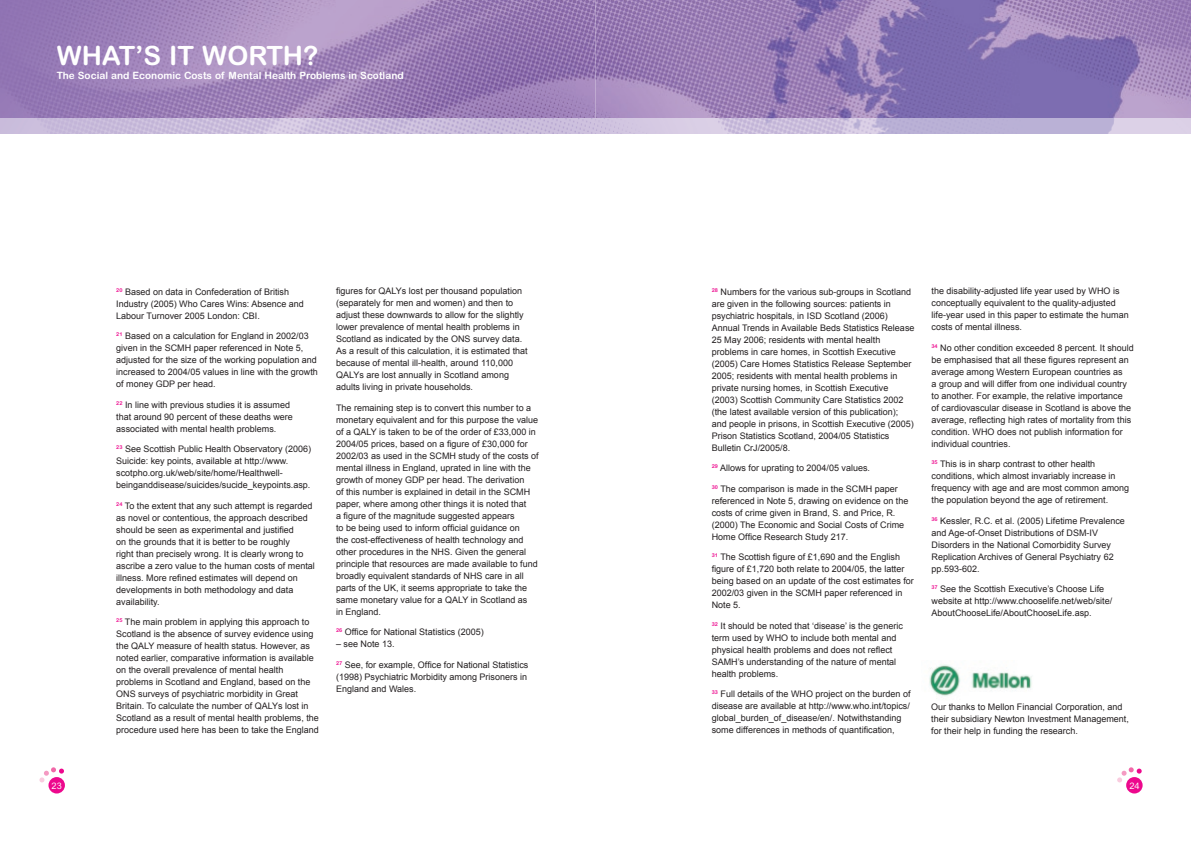
<style>
.page{position:relative;width:1191px;height:842px;background:#fff}
.page>*{position:absolute;margin:0;border:0;box-sizing:border-box;transform-origin:0 0}
.t1{font:700 26.6px "Arial Rounded MT";color:#fff}
.t2{font:700 10.1px "Arial Rounded MT";color:#fff}
.t3{font:9px/12px "Arial";color:#231f20}
.t4{font:9px "Arial Rounded MT";color:#fff}
</style>
<div class="page">
<img style="left:0;top:0;width:1191px;height:118px">
<img style="left:0;top:118px;width:595px;height:15px">
<div style="left:48px;top:777px;width:17px;height:16px;background:#ed088d;border-radius:50%"></div>
<svg style="left:39px;top:767px;width:25px;height:15px"></svg>
<img style="left:595px;top:118px;width:596px;height:15px">
<div style="left:1126px;top:777px;width:16px;height:16px;background:#ed088d;border-radius:50%"></div>
<svg style="left:1117px;top:767px;width:24px;height:15px"></svg>
<img style="left:929px;top:664px;width:103px;height:32px">
<h1 class="t1" style="left:57px;top:40px;width:263px">WHAT’S IT WORTH?</h1>
<p class="t2" style="left:57px;top:69px;width:348px">The Social and Economic Costs of Mental Health Problems in Scotland</p>
<p class="t4" style="left:52px;top:780px;width:12px">23</p>
<p class="t3" style="left:116px;top:286px;width:189px"><sup>20</sup> Based on data in Confederation of British<br>Industry (2005) Who Cares Wins: Absence and<br>Labour Turnover 2005 London: CBI.</p>
<p class="t3" style="left:116px;top:330px;width:203px"><sup>21</sup> Based on a calculation for England in 2002/03 given in the SCMH paper referenced in Note 5, adjusted for the size of the working population and increased to 2004/05 values in line with the growth of money GDP per head.</p>
<p class="t3" style="left:116px;top:399px;width:178px"><sup>22</sup> In line with previous studies it is assumed that around 90 percent of these deaths were associated with mental health problems.</p>
<p class="t3" style="left:116px;top:443px;width:196px"><sup>23</sup> See Scottish Public Health Observatory (2006)<br>Suicide: key points, available at http://www. scotpho.org.uk/web/site/home/Healthwell&shy;beinganddisease/suicides/sucide_keypoints.asp.</p>
<p class="t3" style="left:116px;top:500px;width:200px"><sup>24</sup> To the extent that any such attempt is regarded as novel or contentious, the approach described should be seen as experimental and justified<br>on the grounds that it is better to be roughly<br>right than precisely wrong. It is clearly wrong to ascribe a zero value to the human costs of mental illness. More refined estimates will depend on developments in both methodology and data availability.</p>
<p class="t3" style="left:116px;top:616px;width:204px"><sup>25</sup> The main problem in applying this approach to Scotland is the absence of survey evidence using the QALY measure of health status. However, as noted earlier, comparative information is available on the overall prevalence of mental health problems in Scotland and England, based on the ONS surveys of psychiatric morbidity in Great Britain. To calculate the number of QALYs lost in Scotland as a result of mental health problems, the procedure used here has been to take the England</p>
<p class="t3" style="left:336px;top:285px;width:193px">figures for QALYs lost per thousand population (separately for men and women) and then to adjust these downwards to allow for the slightly lower prevalence of mental health problems in Scotland as indicated by the ONS survey data.<br>As a result of this calculation, it is estimated that because of mental ill-health, around 110,000<br>QALYs are lost annually in Scotland among adults living in private households.</p>
<p class="t3" style="left:336px;top:402px;width:204px">The remaining step is to convert this number to a monetary equivalent and for this purpose the value of a QALY is taken to be of the order of £33,000 in 2004/05 prices, based on a figure of £30,000 for 2002/03 as used in the SCMH study of the costs of mental illness in England, uprated in line with the growth of money GDP per head. The derivation<br>of this number is explained in detail in the SCMH paper, where among other things it is noted that<br>a figure of the magnitude suggested appears<br>to be being used to inform official guidance on<br>the cost-effectiveness of health technology and other procedures in the NHS. Given the general principle that resources are made available to fund broadly equivalent standards of NHS care in all parts of the UK, it seems appropriate to take the same monetary value for a QALY in Scotland as<br>in England.</p>
<p class="t3" style="left:336px;top:626px;width:149px"><sup>26</sup> Office for National Statistics (2005)</p>
<p class="t3" style="left:336px;top:638px;width:60px">– see Note 13.</p>
<p class="t3" style="left:336px;top:659px;width:194px"><sup>27</sup> See, for example, Office for National Statistics (1998) Psychiatric Morbidity among Prisoners in<br>England and Wales.</p>
<p class="t3" style="left:711px;top:286px;width:204px"><sup>28</sup> Numbers for the various sub-groups in Scotland are given in the following sources: patients in psychiatric hospitals, in ISD Scotland (2006)<br>Annual Trends in Available Beds Statistics Release 25 May 2006; residents with mental health problems in care homes, in Scottish Executive (2005) Care Homes Statistics Release September 2005; residents with mental health problems in private nursing homes, in Scottish Executive (2003) Scottish Community Care Statistics 2002 (the latest available version of this publication); and people in prisons, in Scottish Executive (2005)<br>Prison Statistics Scotland, 2004/05 Statistics Bulletin CrJ/2005/8.</p>
<p class="t3" style="left:711px;top:462px;width:160px"><sup>29</sup> Allows for uprating to 2004/05 values.</p>
<p class="t3" style="left:711px;top:483px;width:198px"><sup>30</sup> The comparison is made in the SCMH paper referenced in Note 5, drawing on evidence on the costs of crime given in Brand, S. and Price, R. (2000) The Economic and Social Costs of Crime Home Office Research Study 217.</p>
<p class="t3" style="left:711px;top:551px;width:204px"><sup>31</sup> The Scottish figure of £1,690 and the English figure of £1,720 both relate to 2004/05, the latter being based on an update of the cost estimates for 2002/03 given in the SCMH paper referenced in Note 5.</p>
<p class="t3" style="left:711px;top:620px;width:193px"><sup>32</sup> It should be noted that ‘disease’ is the generic term used by WHO to include both mental and physical health problems and does not reflect SAMH’s understanding of the nature of mental health problems.</p>
<p class="t3" style="left:711px;top:688px;width:200px"><sup>33</sup> Full details of the WHO project on the burden of disease are available at http://www.who.int/topics/ global_burden_of_disease/en/. Notwithstanding some differences in methods of quantification,</p>
<p class="t3" style="left:931px;top:285px;width:199px">the disability-adjusted life year used by WHO is conceptually equivalent to the quality-adjusted life-year used in this paper to estimate the human costs of mental illness.</p>
<p class="t3" style="left:931px;top:342px;width:204px"><sup>34</sup> No other condition exceeded 8 percent. It should be emphasised that all these figures represent an average among Western European countries as<br>a group and will differ from one individual country to another. For example, the relative importance<br>of cardiovascular disease in Scotland is above the average, reflecting high rates of mortality from this condition. WHO does not publish information for individual countries.</p>
<p class="t3" style="left:931px;top:458px;width:199px"><sup>35</sup> This is in sharp contrast to other health conditions, which almost invariably increase in frequency with age and are most common among the population beyond the age of retirement.</p>
<p class="t3" style="left:931px;top:515px;width:195px"><sup>36</sup> Kessler, R.C. et al. (2005) Lifetime Prevalence and Age-of-Onset Distributions of DSM-IV Disorders in the National Comorbidity Survey Replication Archives of General Psychiatry 62 pp.593-602.</p>
<p class="t3" style="left:931px;top:583px;width:182px"><sup>37</sup> See the Scottish Executive’s Choose Life website at http://www.chooselife.net/web/site/<br>AboutChooseLife/AboutChooseLife.asp.</p>
<p class="t3" style="left:931px;top:700px;width:199px">Our thanks to Mellon Financial Corporation, and their subsidiary Newton Investment Management, for their help in funding the research.</p>
<p class="t4" style="left:1129px;top:780px;width:12px">24</p>
</div>
